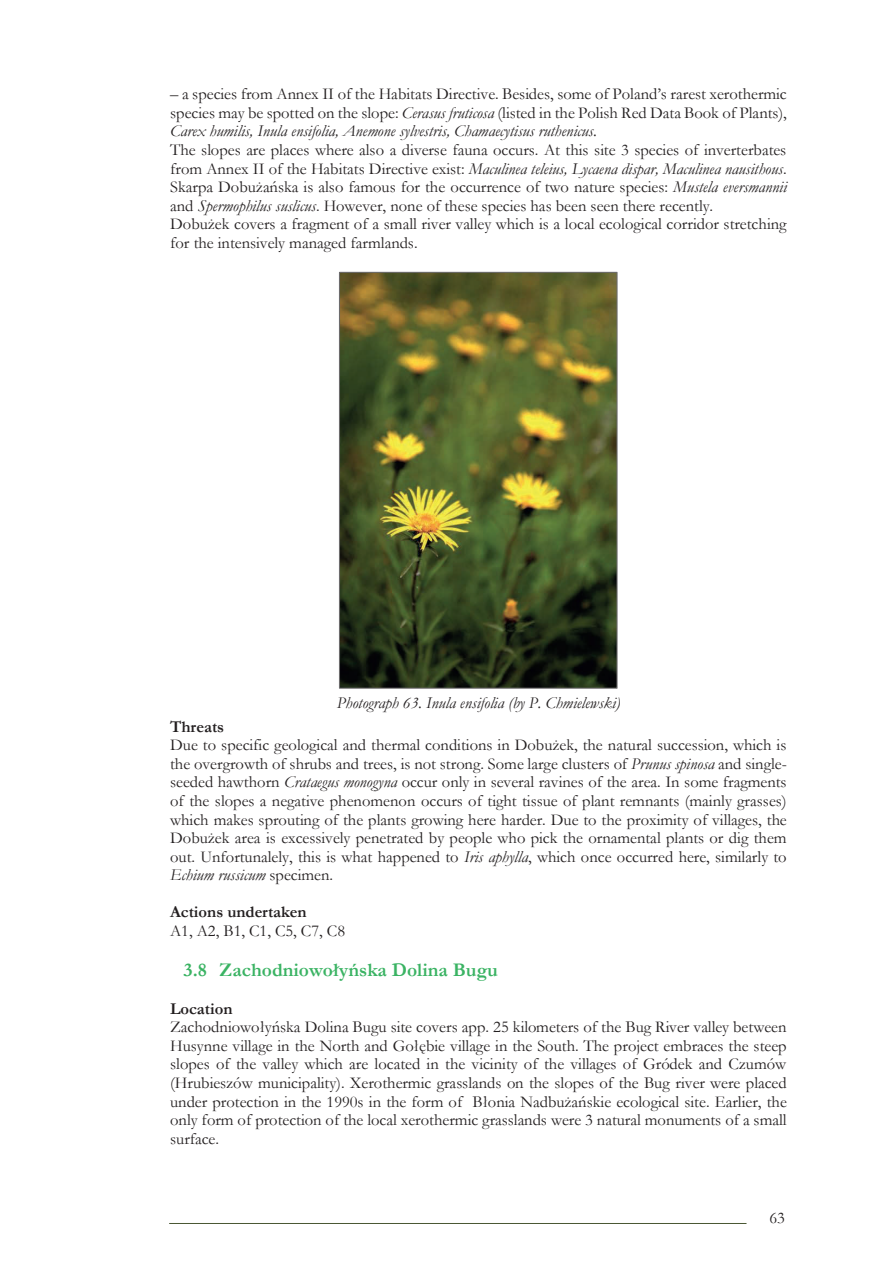
<style>
.page{position:relative;width:893px;height:1263px;background:#fff}
.page>*{position:absolute;margin:0;border:0;box-sizing:border-box;transform-origin:0 0}
.t1{font:700 19.5px "Garamond";color:#3ab363}
.t2{font:16.5px/18.6px "Garamond";color:#231f20;text-align:justify}
.t3{font:italic 16.5px "Garamond";color:#231f20}
.t4{font:700 16.5px "Garamond";color:#231f20}
.s1{font-style:italic}
</style>
<div class="page">
<img style="left:341px;top:274px;width:275px;height:413px">
<div style="left:339px;top:272px;width:279px;height:417px;border:1px solid #6c6b6c"></div>
<hr style="left:169px;top:1223px;width:578px;height:1px;background:#495733">
<p class="t2" style="left:170px;top:85px;width:618px">– a species from Annex II of the Habitats Directive. Besides, some of Poland’s rarest xerothermic species may be spotted on the slope: <span class="s1">Cerasus fruticosa</span> (listed in the Polish Red Data Book of Plants), <span class="s1">Carex humilis, Inula ensifolia, Anemone sylvestris, Chamaecytisus ruthenicus.</span></p>
<p class="t2" style="left:170px;top:141px;width:618px;text-align:left">The slopes are places where also a diverse fauna occurs. At this site 3 species of inverterbates from Annex II of the Habitats Directive exist: <span class="s1">Maculinea teleius, Lycaena dispar, Maculinea nausithous</span>.<br>Skarpa Dobużańska is also famous for the occurrence of two nature species: <span class="s1">Mustela eversmannii </span>and <span class="s1">Spermophilus suslicus</span>. However, none of these species has been seen there recently.<br>Dobużek covers a fragment of a small river valley which is a local ecological corridor stretching for the intensively managed farmlands.</p>
<p class="t3" style="left:337px;top:693px;width:285px">Photograph 63. Inula ensifolia (by P. Chmielewski)</p>
<p class="t4" style="left:170px;top:718px;width:56px">Threats</p>
<p class="t2" style="left:170px;top:736px;width:618px">Due to specific geological and thermal conditions in Dobużek, the natural succession, which is the overgrowth of shrubs and trees, is not strong. Some large clusters of <span class="s1">Prunus spinosa</span> and single&shy;seeded hawthorn <span class="s1">Crataegus monogyna</span> occur only in several ravines of the area. In some fragments of the slopes a negative phenomenon occurs of tight tissue of plant remnants (mainly grasses) which makes sprouting of the plants growing here harder. Due to the proximity of villages, the Dobużek area is excessively penetrated by people who pick the ornamental plants or dig them out. Unfortunalely, this is what happened to <span class="s1">Iris aphylla</span>, which once occurred here, similarly to <span class="s1">Echium russicum</span> specimen.</p>
<p class="t4" style="left:170px;top:903px;width:138px">Actions undertaken</p>
<p class="t2" style="left:170px;top:922px;width:176px">A1, A2, B1, C1, C5, C7, C8</p>
<p class="t1" style="left:184px;top:959px;width:316px">3.8 Zachodniowołyńska Dolina Bugu</p>
<p class="t4" style="left:170px;top:999px;width:64px">Location</p>
<p class="t2" style="left:170px;top:1018px;width:618px">Zachodniowołyńska Dolina Bugu site covers app. 25 kilometers of the Bug River valley between Husynne village in the North and Gołębie village in the South. The project embraces the steep slopes of the valley which are located in the vicinity of the villages of Gródek and Czumów (Hrubieszów municipality). Xerothermic grasslands on the slopes of the Bug river were placed under protection in the 1990s in the form of Błonia Nadbużańskie ecological site. Earlier, the only form of protection of the local xerothermic grasslands were 3 natural monuments of a small surface.</p>
<p class="t2" style="left:770px;top:1208px;width:17px">63</p>
</div>
